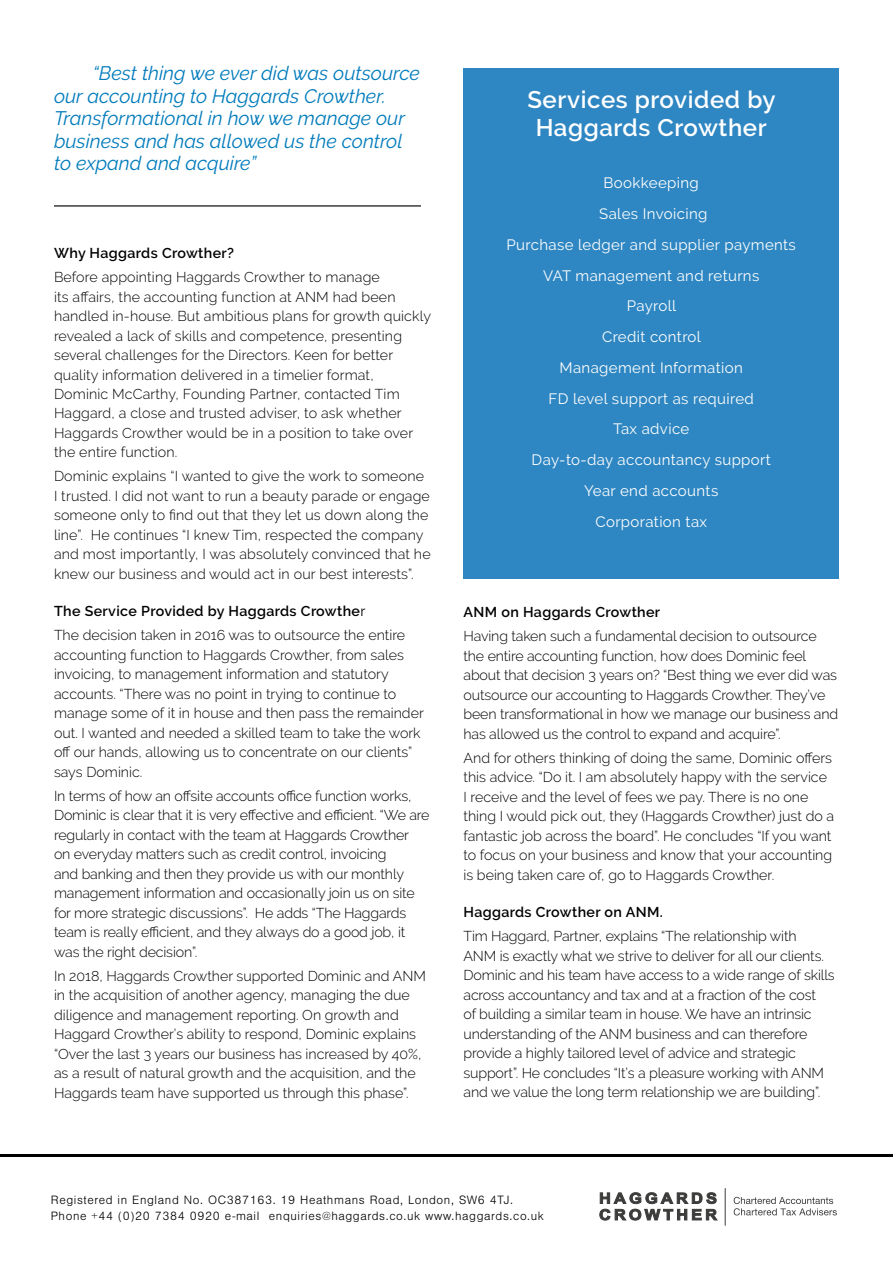
<style>
.page{position:relative;width:893px;height:1263px;background:#fff}
.page>*{position:absolute;margin:0;border:0;box-sizing:border-box;transform-origin:0 0}
.t1{font:600 24px/28.8px "Raleway";letter-spacing:.025em;color:#fff;text-align:center}
.t2{font:italic 19.5px/22.5px "Raleway";color:#007bbb}
.t3{font:15px/30.8px "Raleway";letter-spacing:.025em;color:#fff;text-align:center}
.t4{font:300 14.25px/19.5px "Raleway";color:#000}
.t5{font:600 14.25px "Raleway";letter-spacing:.025em;color:#000}
.t6{font:300 12.6px/16.5px "Nimbus San";letter-spacing:.05em;color:#000}
.s1{font-weight:600}
.s2{font-weight:400}
</style>
<div class="page">
<div style="left:463px;top:68px;width:376px;height:510px;background:#2e86c2"></div>
<hr style="left:54px;top:205px;width:367px;height:2px;background:#3c3c3b">
<hr style="left:0;top:1154px;width:893px;height:3px;background:#000">
<svg style="left:600px;top:1192px;width:118px;height:28px"></svg>
<hr style="left:725px;top:1188px;width:1px;height:38px;background:#3c3c3b">
<svg style="left:734px;top:1197px;width:103px;height:18px"></svg>
<h2 class="t2" style="left:54px;top:62px;width:367px;text-indent:39px">“Best thing we ever did was outsource our accounting to Haggards Crowther.<br>Transformational in how we manage our business and has allowed us the control to expand and acquire”</h2>
<p class="t5" style="left:54px;top:245px;width:182px">Why Haggards Crowther?</p>
<p class="t4" style="left:54px;top:267px;width:379px">Before appointing Haggards Crowther to manage<br>its affairs, the accounting function at ANM had been handled in-house. But ambitious plans for growth quickly revealed a lack of skills and competence, presenting several challenges for the Directors. Keen for better quality information delivered in a timelier format, Dominic McCarthy, Founding Partner, contacted Tim Haggard, a close and trusted adviser, to ask whether Haggards Crowther would be in a position to take over the entire function.</p>
<p class="t4" style="left:54px;top:467px;width:378px">Dominic explains “I wanted to give the work to someone I trusted. I did not want to run a beauty parade or engage someone only to find out that they let us down along the line”. He continues “I knew Tim, respected the company and most importantly, I was absolutely convinced that he knew our business and would act in our best interests”.</p>
<p class="t4" style="left:54px;top:599px;width:353px;line-height:24px"><span class="s1">The Service Provided by Haggards Crowthe</span><span class="s2">r<br></span>The decision taken in 2016 was to outsource the entire</p>
<p class="t4" style="left:54px;top:645px;width:371px">accounting function to Haggards Crowther, from sales invoicing, to management information and statutory accounts. “There was no point in trying to continue to manage some of it in house and then pass the remainder out. I wanted and needed a skilled team to take the work off our hands, allowing us to concentrate on our clients” says Dominic.</p>
<p class="t4" style="left:54px;top:786px;width:377px">In terms of how an offsite accounts office function works, Dominic is clear that it is very effective and efficient. “We are regularly in contact with the team at Haggards Crowther<br>on everyday matters such as credit control, invoicing<br>and banking and then they provide us with our monthly management information and occasionally join us on site for more strategic discussions”. He adds “The Haggards team is really efficient, and they always do a good job, it was the right decision”.</p>
<p class="t4" style="left:54px;top:966px;width:373px">In 2018, Haggards Crowther supported Dominic and ANM in the acquisition of another agency, managing the due diligence and management reporting. On growth and Haggard Crowther’s ability to respond, Dominic explains “Over the last 3 years our business has increased by 40%, as a result of natural growth and the acquisition, and the Haggards team have supported us through this phase”.</p>
<h1 class="t1" style="left:527px;top:85px;width:250px">Services provided by<br>Haggards Crowther</h1>
<p class="t3" style="left:507px;top:168px;width:291px">Bookkeeping<br>Sales Invoicing<br>Purchase ledger and supplier payments<br>VAT management and returns<br>Payroll<br>Credit control<br>Management Information<br>FD level support as required<br>Tax advice<br>Day-to-day accountancy support<br>Year end accounts<br>Corporation tax</p>
<p class="t5" style="left:463px;top:604px;width:198px">ANM on Haggards Crowther</p>
<p class="t4" style="left:463px;top:626px;width:376px">Having taken such a fundamental decision to outsource the entire accounting function, how does Dominic feel about that decision 3 years on? “Best thing we ever did was outsource our accounting to Haggards Crowther. They’ve been transformational in how we manage our business and has allowed us the control to expand and acquire”.</p>
<p class="t4" style="left:463px;top:748px;width:372px">And for others thinking of doing the same, Dominic offers this advice. “Do it. I am absolutely happy with the service<br>I receive and the level of fees we pay. There is no one thing I would pick out, they (Haggards Crowther) just do a fantastic job across the board”. He concludes “If you want to focus on your business and know that your accounting is being taken care of, go to Haggards Crowther.</p>
<p class="t5" style="left:463px;top:904px;width:201px">Haggards Crowther on ANM.</p>
<p class="t4" style="left:463px;top:926px;width:373px">Tim Haggard, Partner, explains “The relationship with<br>ANM is exactly what we strive to deliver for all our clients.<br>Dominic and his team have access to a wide range of skills across accountancy and tax and at a fraction of the cost<br>of building a similar team in house. We have an intrinsic understanding of the ANM business and can therefore provide a highly tailored level of advice and strategic support”. He concludes “It’s a pleasure working with ANM and we value the long term relationship we are building”.</p>
<p class="t6" style="left:51px;top:1192px;width:495px">Registered in England No. OC387163. 19 Heathmans Road, London, SW6 4TJ.<br>Phone +44 (0)20 7384 0920 e-mail enquiries@haggards.co.uk www.haggards.co.uk</p>
</div>
